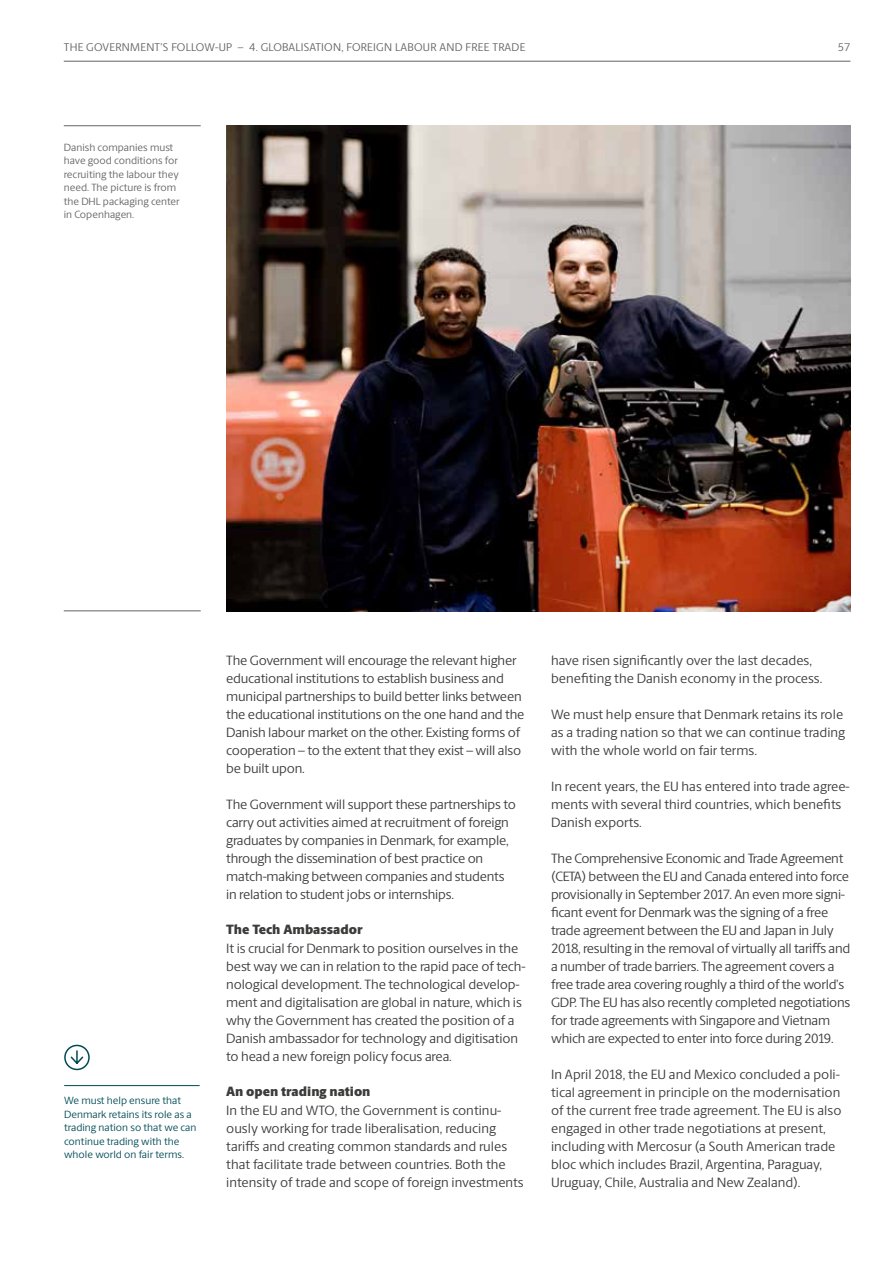
<style>
.page{position:relative;width:893px;height:1263px;background:#fff}
.page>*{position:absolute;margin:0;border:0;box-sizing:border-box;transform-origin:0 0}
.t1{font:13.5px/18px "Berlingske Sans";letter-spacing:-.015em;color:#3b3b3a}
.t2{font:900 13.5px "Berlingske Sans";color:#3b3b3a}
.t3{font:11.25px "Berlingske Sans";letter-spacing:.025em;color:#636362}
.t4{font:10.5px/13.5px "Berlingske Sans";color:#636362}
.t5{font:10.5px/13.5px "Berlingske Sans";color:#004a54}
</style>
<div class="page">
<hr style="left:64px;top:61px;width:786px;height:1px;background:#636362">
<hr style="left:64px;top:611px;width:137px;height:1px;background:#636362">
<hr style="left:64px;top:125px;width:137px;height:1px;background:#636362">
<hr style="left:64px;top:1085px;width:136px;height:1px;background:#004a54">
<div style="left:64px;top:1045px;width:26px;height:25px;border:2px solid #004a54;border-radius:50%"></div>
<svg style="left:69px;top:1049px;width:16px;height:15px"></svg>
<img style="left:226px;top:126px;width:624px;height:485px">
<p class="t3" style="left:64px;top:40px;width:463px">THE GOVERNMENT’S FOLLOW-UP – 4. GLOBALISATION, FOREIGN LABOUR AND FREE TRADE</p>
<p class="t3" style="left:838px;top:40px;width:14px">57</p>
<p class="t4" style="left:64px;top:140px;width:117px">Danish companies must have good conditions for recruiting the labour they need. The picture is from the DHL packaging center in Copenhagen.</p>
<p class="t5" style="left:64px;top:1093px;width:134px">We must help ensure that<br>Denmark retains its role as a trading nation so that we can continue trading with the whole world on fair terms.</p>
<p class="t1" style="left:226px;top:651px;width:300px">The Government will encourage the relevant higher educational institutions to establish business and municipal partnerships to build better links between the educational institutions on the one hand and the Danish labour market on the other. Existing forms of cooperation – to the extent that they exist – will also be built upon.</p>
<p class="t1" style="left:226px;top:795px;width:291px">The Government will support these partnerships to carry out activities aimed at recruitment of foreign graduates by companies in Denmark, for example, through the dissemination of best practice on match-making between companies and students in relation to student jobs or internships.</p>
<h4 class="t2" style="left:226px;top:919px;width:138px">The Tech Ambassador</h4>
<p class="t1" style="left:226px;top:939px;width:301px">It is crucial for Denmark to position ourselves in the best way we can in relation to the rapid pace of tech&shy;nological development. The technological develop&shy;ment and digitalisation are global in nature, which is why the Government has created the position of a Danish ambassador for technology and digitisation to head a new foreign policy focus area.</p>
<h4 class="t2" style="left:226px;top:1081px;width:146px">An open trading nation</h4>
<p class="t1" style="left:226px;top:1101px;width:299px">In the EU and WTO, the Government is continu&shy;ously working for trade liberalisation, reducing tariffs and creating common standards and rules that facilitate trade between countries. Both the intensity of trade and scope of foreign investments</p>
<p class="t1" style="left:551px;top:651px;width:273px">have risen significantly over the last decades, benefiting the Danish economy in the process.</p>
<p class="t1" style="left:551px;top:705px;width:296px">We must help ensure that Denmark retains its role as a trading nation so that we can continue trading with the whole world on fair terms.</p>
<p class="t1" style="left:551px;top:777px;width:300px">In recent years, the EU has entered into trade agree&shy;ments with several third countries, which benefits<br>Danish exports.</p>
<p class="t1" style="left:551px;top:849px;width:301px">The Comprehensive Economic and Trade Agreement (CETA) between the EU and Canada entered into force provisionally in September 2017. An even more signi&shy;ficant event for Denmark was the signing of a free trade agreement between the EU and Japan in July 2018, resulting in the removal of virtually all tariffs and a number of trade barriers. The agreement covers a free trade area covering roughly a third of the world’s GDP. The EU has also recently completed negotiations for trade agreements with Singapore and Vietnam which are expected to enter into force during 2019.</p>
<p class="t1" style="left:551px;top:1065px;width:292px">In April 2018, the EU and Mexico concluded a poli&shy;tical agreement in principle on the modernisation of the current free trade agreement. The EU is also engaged in other trade negotiations at present, including with Mercosur (a South American trade bloc which includes Brazil, Argentina, Paraguay, Uruguay, Chile, Australia and New Zealand).</p>
</div>
